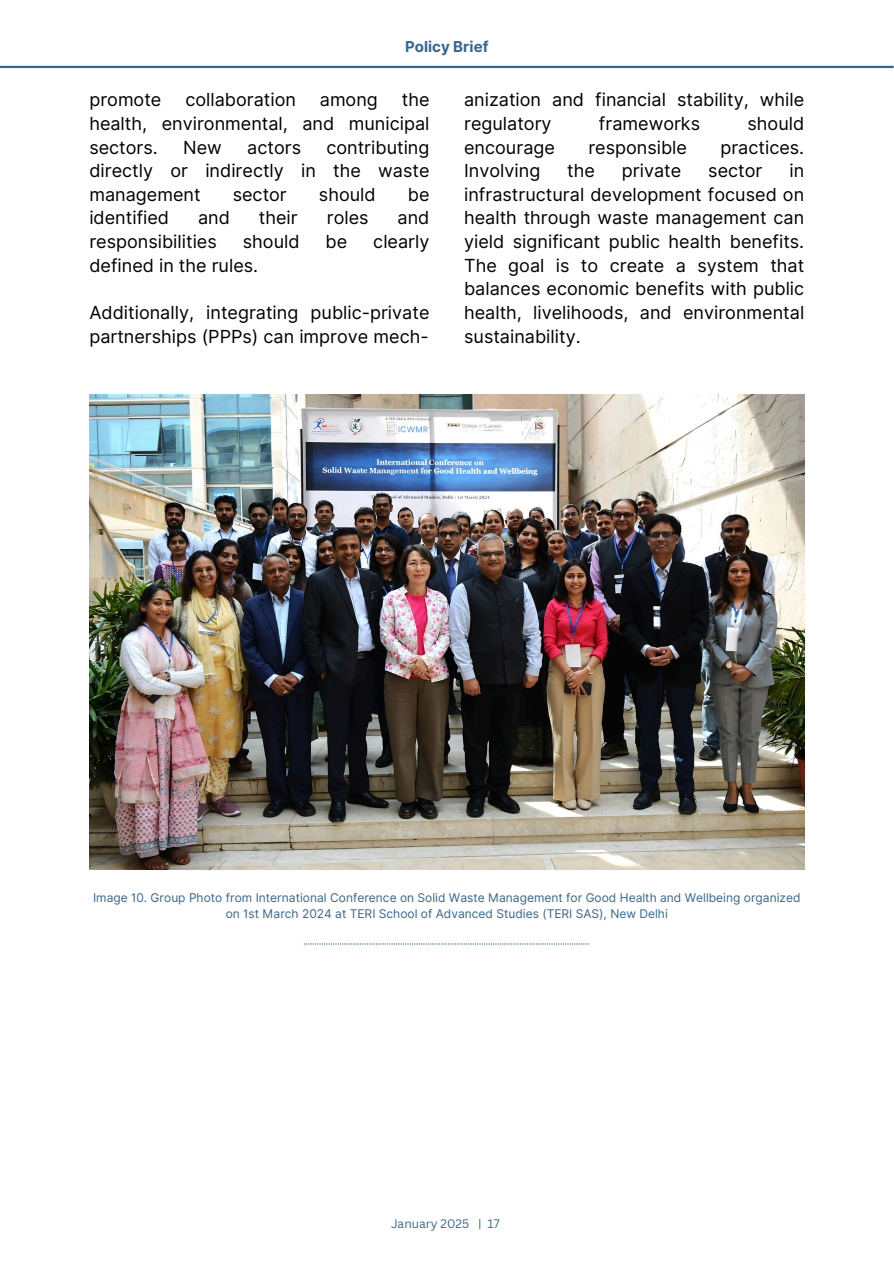
<style>
.page{position:relative;width:894px;height:1264px;background:#fff}
.page>*{position:absolute;margin:0;border:0;box-sizing:border-box;transform-origin:0 0}
.t1{font:18px/23.7px "Inter";color:#000;text-align:justify}
.t2{font:700 15px "Inter";color:#346693}
.t3{font:12px/16px "Inter";color:#346693;text-align:center}
.t4{font:12px "Canva Sans";color:#346693}
</style>
<div class="page">
<hr style="left:0;top:66px;width:893px;height:2px;background:#346693">
<img style="left:89px;top:394px;width:715px;height:475px">
<svg style="left:304px;top:943px;width:284px;height:1px"></svg>
<h1 class="t2" style="left:405px;top:37px;width:85px">Policy Brief</h1>
<h2 class="t1" style="left:89px;top:88px;width:74px">promote</h2>
<h2 class="t1" style="left:185px;top:88px;width:112px">collaboration</h2>
<h2 class="t1" style="left:320px;top:88px;width:60px">among</h2>
<h2 class="t1" style="left:89px;top:88px;width:341px;text-indent:312px">the health, environmental, and municipal sectors.</h2>
<h2 class="t1" style="left:89px;top:135px;width:341px;text-indent:237px">contributing directly or indirectly in the waste management</h2>
<h2 class="t1" style="left:183px;top:135px;width:40px">New</h2>
<h2 class="t1" style="left:247px;top:135px;width:55px">actors</h2>
<h2 class="t1" style="left:233px;top:182px;width:56px">sector</h2>
<h2 class="t1" style="left:319px;top:182px;width:58px">should</h2>
<h2 class="t1" style="left:407px;top:182px;width:23px">be</h2>
<h2 class="t1" style="left:89px;top:206px;width:81px">identified</h2>
<h2 class="t1" style="left:198px;top:206px;width:33px">and</h2>
<h2 class="t1" style="left:259px;top:206px;width:40px">their</h2>
<h2 class="t1" style="left:327px;top:206px;width:43px">roles</h2>
<h2 class="t1" style="left:397px;top:206px;width:33px">and</h2>
<h2 class="t1" style="left:89px;top:230px;width:129px">responsibilities</h2>
<h2 class="t1" style="left:243px;top:230px;width:58px">should</h2>
<h2 class="t1" style="left:325px;top:230px;width:23px">be</h2>
<h2 class="t1" style="left:373px;top:230px;width:58px">clearly</h2>
<h2 class="t1" style="left:89px;top:253px;width:170px">defined in the rules.</h2>
<p class="t1" style="left:89px;top:300px;width:341px">Additionally, integrating public-private partnerships (PPPs) can improve mech-</p>
<h1 class="t1" style="left:464px;top:88px;width:341px">anization and financial stability, while regulatory</h1>
<h1 class="t1" style="left:598px;top:111px;width:103px">frameworks</h1>
<h1 class="t1" style="left:747px;top:111px;width:58px">should</h1>
<h1 class="t1" style="left:464px;top:135px;width:92px">encourage</h1>
<h1 class="t1" style="left:588px;top:135px;width:100px">responsible</h1>
<h1 class="t1" style="left:720px;top:135px;width:85px">practices.</h1>
<h1 class="t1" style="left:464px;top:159px;width:78px">Involving</h1>
<h1 class="t1" style="left:567px;top:159px;width:29px">the</h1>
<h1 class="t1" style="left:621px;top:159px;width:61px">private</h1>
<h1 class="t1" style="left:708px;top:159px;width:56px">sector</h1>
<h1 class="t1" style="left:464px;top:159px;width:341px;text-indent:325px">in infrastructural development focused on health through waste management can yield significant public health benefits.<br>The goal is to create a system that balances economic benefits with public health, livelihoods, and environmental sustainability.</h1>
<h1 class="t3" style="left:93px;top:889px;width:708px">Image 10. Group Photo from International Conference on Solid Waste Management for Good Health and Wellbeing organized on 1st March 2024 at TERI School of Advanced Studies (TERI SAS), New Delhi</h1>
<p class="t4" style="left:391px;top:1215px;width:110px">January 2025 | 17</p>
</div>
